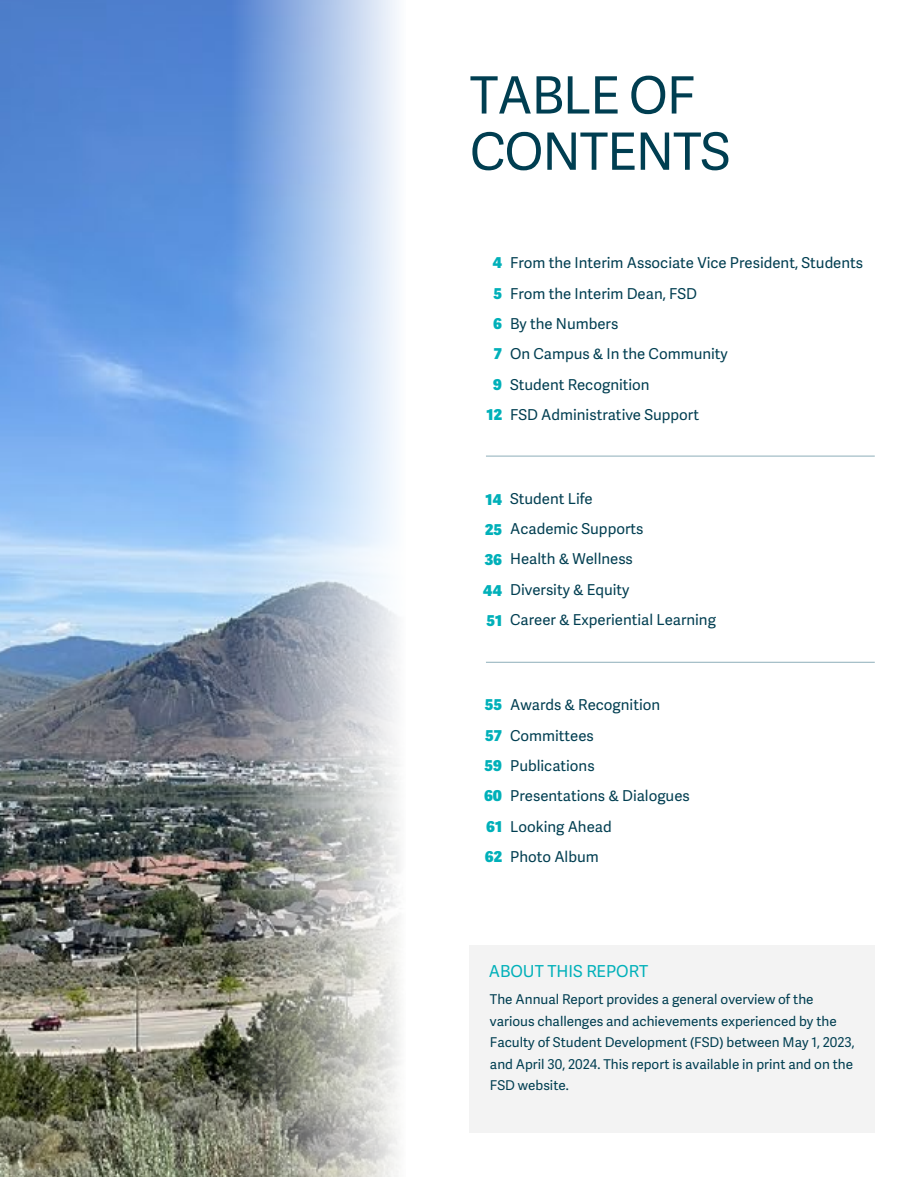
<style>
.page{position:relative;width:918px;height:1188px;background:#fff}
.page>*{position:absolute;margin:0;border:0;box-sizing:border-box;transform-origin:0 0}
.t1{font:51.45px/56.2px "Adelle Sans";letter-spacing:-.02em;color:#003e51}
.t2{font:16.5px "Adelle Sans";color:#00b0b9}
.t3{font:15px/30.5px "Adelle Sans";color:#003e51}
.t4{font:800 15px/30.5px "Adelle Sans";color:#00b0b9;text-align:justify}
.t5{font:13.5px/21.3px "Adelle Sans";color:#003e51}
</style>
<div class="page">
<img style="left:0;top:0;width:231px;height:1176px">
<svg style="left:231px;top:0;width:169px;height:1176px;background:#aebdce"></svg>
<div style="left:470px;top:945px;width:405px;height:188px;background:#f3f3f3"></div>
<hr style="left:486px;top:456px;width:389px;height:1px;background:#9ab7c1">
<hr style="left:486px;top:662px;width:389px;height:1px;background:#9ab7c1">
<h1 class="t1" style="left:470px;top:65px;width:262px">TABLE OF<br>CONTENTS</h1>
<p class="t4" style="left:487px;top:247px;width:17px;text-align:center">4<br>5<br>6<br>7<br>9<br>12</p>
<p class="t3" style="left:510px;top:247px;width:355px">From the Interim Associate Vice President, Students<br>From the Interim Dean, FSD<br>By the Numbers<br>On Campus &amp; In the Community<br>Student Recognition<br>FSD Administrative Support</p>
<p class="t4" style="left:483px;top:483px;width:21px">14<br>25<br>36<br>44<br>51</p>
<p class="t3" style="left:510px;top:483px;width:207px">Student Life<br>Academic Supports<br>Health &amp; Wellness<br>Diversity &amp; Equity<br>Career &amp; Experiential Learning</p>
<p class="t4" style="left:484px;top:689px;width:19px">55<br>57<br>59<br>60<br>61<br>62</p>
<p class="t3" style="left:510px;top:689px;width:181px">Awards &amp; Recognition<br>Committees<br>Publications<br>Presentations &amp; Dialogues<br>Looking Ahead<br>Photo Album</p>
<p class="t2" style="left:489px;top:959px;width:161px">ABOUT THIS REPORT</p>
<p class="t5" style="left:490px;top:989px;width:366px">The Annual Report provides a general overview of the various challenges and achievements experienced by the Faculty of Student Development (FSD) between May 1, 2023, and April 30, 2024. This report is available in print and on the FSD website.</p>
</div>
